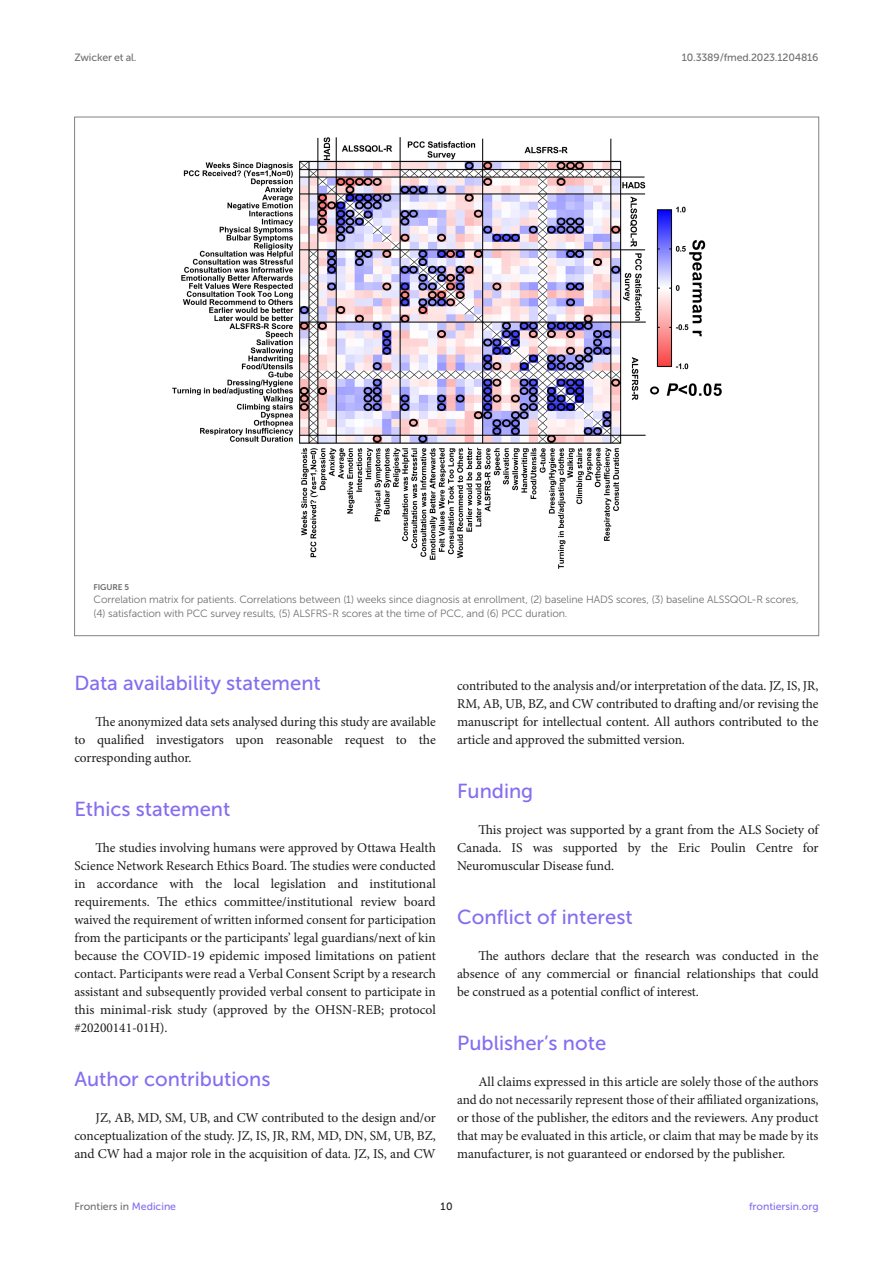
<style>
.page{position:relative;width:893px;height:1263px;background:#fff}
.page>*{position:absolute;margin:0;border:0;box-sizing:border-box;transform-origin:0 0}
.HEAD_1{font:20.25px "Museo Sans 500";color:#856df0}
.TEXT_FLUSH{font:13.5px/18px "Minion Pro";letter-spacing:-.005em;color:#1b1c1b;text-align:justify}
.FIG_LEG{font:10.5px/13.5px "Museo Sans 300";letter-spacing:-.01em;color:#706f70}
.t1{font:10.5px "Museo Sans 500";letter-spacing:-.015em;color:#706f70}
.t2{font:10.5px "Museo Sans 500";color:#856df0}
.t3{font:10.5px "Museo Sans 500";color:#1b1c1b}
.FIG_HD{font:8.25px "Museo Sans 700";letter-spacing:-.01em;color:#706f70}
.s1{color:#856df0}
</style>
<div class="page">
<img style="left:172px;top:137px;width:550px;height:432px">
<p class="t1" style="left:74px;top:51px;width:64px">Zwicker et al.</p>
<p class="t1" style="left:682px;top:51px;width:138px">10.3389/fmed.2023.1204816</p>
<p class="FIG_HD" style="left:94px;top:582px;width:37px">FIGURE 5</p>
<p class="FIG_LEG" style="left:94px;top:593px;width:707px">Correlation matrix for patients. Correlations between (1) weeks since diagnosis at enrollment, (2) baseline HADS scores, (3) baseline ALSSQOL-R scores, (4) satisfaction with PCC survey results, (5) ALSFRS-R scores at the time of PCC, and (6) PCC duration.</p>
<p class="HEAD_1" style="left:74px;top:672px;width:248px">Data availability statement</p>
<p class="TEXT_FLUSH" style="left:74px;top:713px;width:363px;text-indent:21px">The anonymized data sets analysed during this study are available to qualified investigators upon reasonable request to the corresponding author.</p>
<p class="HEAD_1" style="left:74px;top:798px;width:158px">Ethics statement</p>
<p class="TEXT_FLUSH" style="left:74px;top:839px;width:363px;text-indent:21px">The studies involving humans were approved by Ottawa Health Science Network Research Ethics Board. The studies were conducted in accordance with the local legislation and institutional requirements. The ethics committee/institutional review board waived the requirement of written informed consent for participation from the participants or the participants’ legal guardians/next of kin because the COVID-19 epidemic imposed limitations on patient contact. Participants were read a Verbal Consent Script by a research assistant and subsequently provided verbal consent to participate in this minimal-risk study (approved by the OHSN-REB; protocol #20200141-01H).</p>
<p class="HEAD_1" style="left:74px;top:1068px;width:197px">Author contributions</p>
<p class="TEXT_FLUSH" style="left:74px;top:1109px;width:363px;text-indent:21px">JZ, AB, MD, SM, UB, and CW contributed to the design and/or conceptualization of the study. JZ, IS, JR, RM, MD, DN, SM, UB, BZ, and CW had a major role in the acquisition of data. JZ, IS, and CW</p>
<p class="TEXT_FLUSH" style="left:457px;top:677px;width:363px">contributed to the analysis and/or interpretation of the data. JZ, IS, JR, RM, AB, UB, BZ, and CW contributed to drafting and/or revising the manuscript for intellectual content. All authors contributed to the article and approved the submitted version.</p>
<p class="HEAD_1" style="left:457px;top:780px;width:78px">Funding</p>
<p class="TEXT_FLUSH" style="left:457px;top:821px;width:363px;text-indent:21px">This project was supported by a grant from the ALS Society of Canada. IS was supported by the Eric Poulin Centre for Neuromuscular Disease fund.</p>
<p class="HEAD_1" style="left:457px;top:906px;width:177px">Conflict of interest</p>
<p class="TEXT_FLUSH" style="left:457px;top:947px;width:363px;text-indent:21px">The authors declare that the research was conducted in the absence of any commercial or financial relationships that could be construed as a potential conflict of interest.</p>
<p class="HEAD_1" style="left:457px;top:1032px;width:151px">Publisher’s note</p>
<p class="TEXT_FLUSH" style="left:457px;top:1073px;width:363px;text-indent:21px">All claims expressed in this article are solely those of the authors and do not necessarily represent those of their affiliated organizations, or those of the publisher, the editors and the reviewers. Any product that may be evaluated in this article, or claim that may be made by its manufacturer, is not guaranteed or endorsed by the publisher.</p>
<p class="t1" style="left:74px;top:1200px;width:103px">Frontiers in <span class="s1">Medicine</span></p>
<p class="t3" style="left:440px;top:1200px;width:14px">10</p>
<p class="t2" style="left:749px;top:1200px;width:71px">frontiersin.org</p>
</div>
